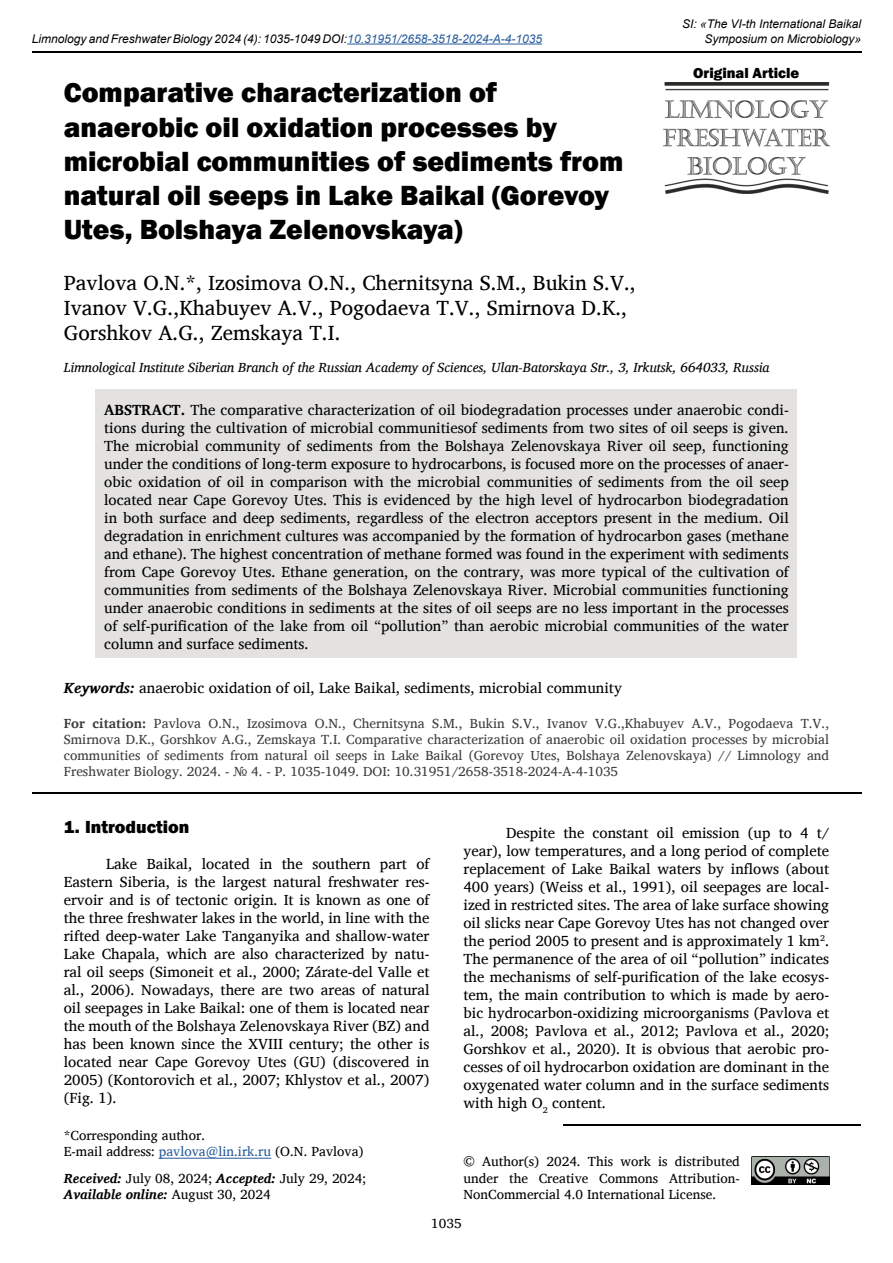
<style>
.page{position:relative;width:893px;height:1263px;background:#fff}
.page>*{position:absolute;margin:0;border:0;box-sizing:border-box;transform-origin:0 0}
.t1{font:800 28.5px/34.2px "Franklin Gothic";color:#000}
.t2{font:21px/25.2px "Charis SIL";color:#000}
.t3{font:800 18px "Franklin Gothic";color:#000}
.t4{font:15px/18px "Charis SIL";color:#000;text-align:justify}
.t5{font:800 15px "Franklin Gothic";color:#000}
.t6{font:13.5px/16.2px "Charis SIL";color:#3c3c3b;text-align:justify}
.t7{font:13.5px/16.2px "Charis SIL";color:#000}
.t8{font:italic 13.5px "Charis SIL";color:#000}
.t9{font:italic 12px/14.4px "Arial";color:#000;text-align:right}
.s1{color:#275b9b}
.s2{font-weight:700}
.s3{font-weight:700;font-style:italic}
</style>
<div class="page">
<hr style="left:32px;top:51px;width:829px;height:2px;background:#000">
<hr style="left:563px;top:1124px;width:298px;height:1px;background:#000">
<img style="left:663px;top:82px;width:166px;height:112px">
<img style="left:751px;top:1157px;width:78px;height:27px">
<hr style="left:347px;top:44px;width:195px;height:1px;background:#275b9b">
<div style="left:96px;top:389px;width:701px;height:268px;background:#e3e2e1"></div>
<hr style="left:159px;top:1158px;width:112px;height:1px;background:#275b9b">
<hr style="left:32px;top:792px;width:829px;height:2px;background:#000">
<p class="t9" style="left:32px;top:32px;width:512px">Limnology and Freshwater Biology 2024 (4): 1035-1049 DOI:<span class="s1">10.31951/2658-3518-2024-A-4-1035</span></p>
<p class="t9" style="left:682px;top:17px;width:180px">SI: «The VI-th International Baikal<br>Symposium on Microbiology»</p>
<p class="t5" style="left:693px;top:63px;width:107px">Original Article</p>
<h1 class="t1" style="left:64px;top:76px;width:561px">Comparative characterization of anaerobic oil oxidation processes by microbial communities of sediments from natural oil seeps in Lake Baikal (Gorevoy Utes, Bolshaya Zelenovskaya)</h1>
<h2 class="t2" style="left:64px;top:270px;width:573px">Pavlova O.N.*, Izosimova O.N., Chernitsyna S.M., Bukin S.V.,<br>Ivanov V.G.,Khabuyev A.V., Pogodaeva T.V., Smirnova D.K.,<br>Gorshkov A.G., Zemskaya T.I.</h2>
<p class="t8" style="left:64px;top:360px;width:707px">Limnological Institute Siberian Branch of the Russian Academy of Sciences, Ulan-Batorskaya Str., 3, Irkutsk, 664033, Russia</p>
<p class="t4" style="left:104px;top:401px;width:686px"><span class="s2">ABSTRACT.</span> The comparative characterization of oil biodegradation processes under anaerobic condi&shy;tions during the cultivation of microbial communitiesof sediments from two sites of oil seeps is given.<br>The microbial community of sediments from the Bolshaya Zelenovskaya River oil seep, functioning under the conditions of long-term exposure to hydrocarbons, is focused more on the processes of anaer&shy;obic oxidation of oil in comparison with the microbial communities of sediments from the oil seep located near Cape Gorevoy Utes. This is evidenced by the high level of hydrocarbon biodegradation in both surface and deep sediments, regardless of the electron acceptors present in the medium. Oil degradation in enrichment cultures was accompanied by the formation of hydrocarbon gases (methane and ethane). The highest concentration of methane formed was found in the experiment with sediments from Cape Gorevoy Utes. Ethane generation, on the contrary, was more typical of the cultivation of communities from sediments of the Bolshaya Zelenovskaya River. Microbial communities functioning under anaerobic conditions in sediments at the sites of oil seeps are no less important in the processes of self-purification of the lake from oil “pollution” than aerobic microbial communities of the water column and surface sediments.</p>
<p class="t4" style="left:64px;top:679px;width:560px"><span class="s3">Keywords:</span> anaerobic oxidation of oil, Lake Baikal, sediments, microbial community</p>
<p class="t6" style="left:64px;top:715px;width:767px"><span class="s2">For citation:</span> Pavlova O.N., Izosimova O.N., Chernitsyna S.M., Bukin S.V., Ivanov V.G.,Khabuyev A.V., Pogodaeva T.V., Smirnova D.K., Gorshkov A.G., Zemskaya T.I. Comparative characterization of anaerobic oil oxidation processes by microbial communities of sediments from natural oil seeps in Lake Baikal (Gorevoy Utes, Bolshaya Zelenovskaya) // Limnology and Freshwater Biology. 2024. - № 4. - P. 1035-1049. DOI: 10.31951/2658-3518-2024-A-4-1035</p>
<p class="t3" style="left:64px;top:815px;width:127px">1. Introduction</p>
<p class="t4" style="left:64px;top:855px;width:367px;text-indent:43px">Lake Baikal, located in the southern part of Eastern Siberia, is the largest natural freshwater res&shy;ervoir and is of tectonic origin. It is known as one of the three freshwater lakes in the world, in line with the rifted deep-water Lake Tanganyika and shallow-water Lake Chapala, which are also characterized by natu&shy;ral oil seeps (Simoneit et al., 2000; Zárate-del Valle et al., 2006). Nowadays, there are two areas of natural oil seepages in Lake Baikal: one of them is located near the mouth of the Bolshaya Zelenovskaya River (BZ) and has been known since the XVIII century; the other is located near Cape Gorevoy Utes (GU) (discovered in 2005) (Kontorovich et al., 2007; Khlystov et al., 2007) (Fig. 1).</p>
<p class="t7" style="left:64px;top:1127px;width:301px">*Corresponding author.<br>E-mail address: <span class="s1">pavlova@lin.irk.ru</span> (O.N. Pavlova)</p>
<p class="t7" style="left:64px;top:1170px;width:304px"><span class="s3">Received:</span> July 08, 2024; <span class="s3">Accepted:</span> July 29, 2024;<br><span class="s3">Available online:</span> August 30, 2024</p>
<p class="t4" style="left:463px;top:824px;width:367px;text-indent:43px">Despite the constant oil emission (up to 4 t/ year), low temperatures, and a long period of complete replacement of Lake Baikal waters by inflows (about 400 years) (Weiss et al., 1991), oil seepages are local&shy;ized in restricted sites. The area of lake surface showing oil slicks near Cape Gorevoy Utes has not changed over the period 2005 to present and is approximately 1 km<sup>2</sup>.<br>The permanence of the area of oil “pollution” indicates the mechanisms of self-purification of the lake ecosys&shy;tem, the main contribution to which is made by aero&shy;bic hydrocarbon-oxidizing microorganisms (Pavlova et al., 2008; Pavlova et al., 2012; Pavlova et al., 2020; Gorshkov et al., 2020). It is obvious that aerobic pro&shy;cesses of oil hydrocarbon oxidation are dominant in the oxygenated water column and in the surface sediments with high О<sub>2</sub> content.</p>
<p class="t7" style="left:463px;top:1154px;width:278px;text-align:justify">© Author(s) 2024. This work is distributed under the Creative Commons Attribution-NonCommercial 4.0 International License.</p>
<p class="t7" style="left:431px;top:1215px;width:32px">1035</p>
</div>
